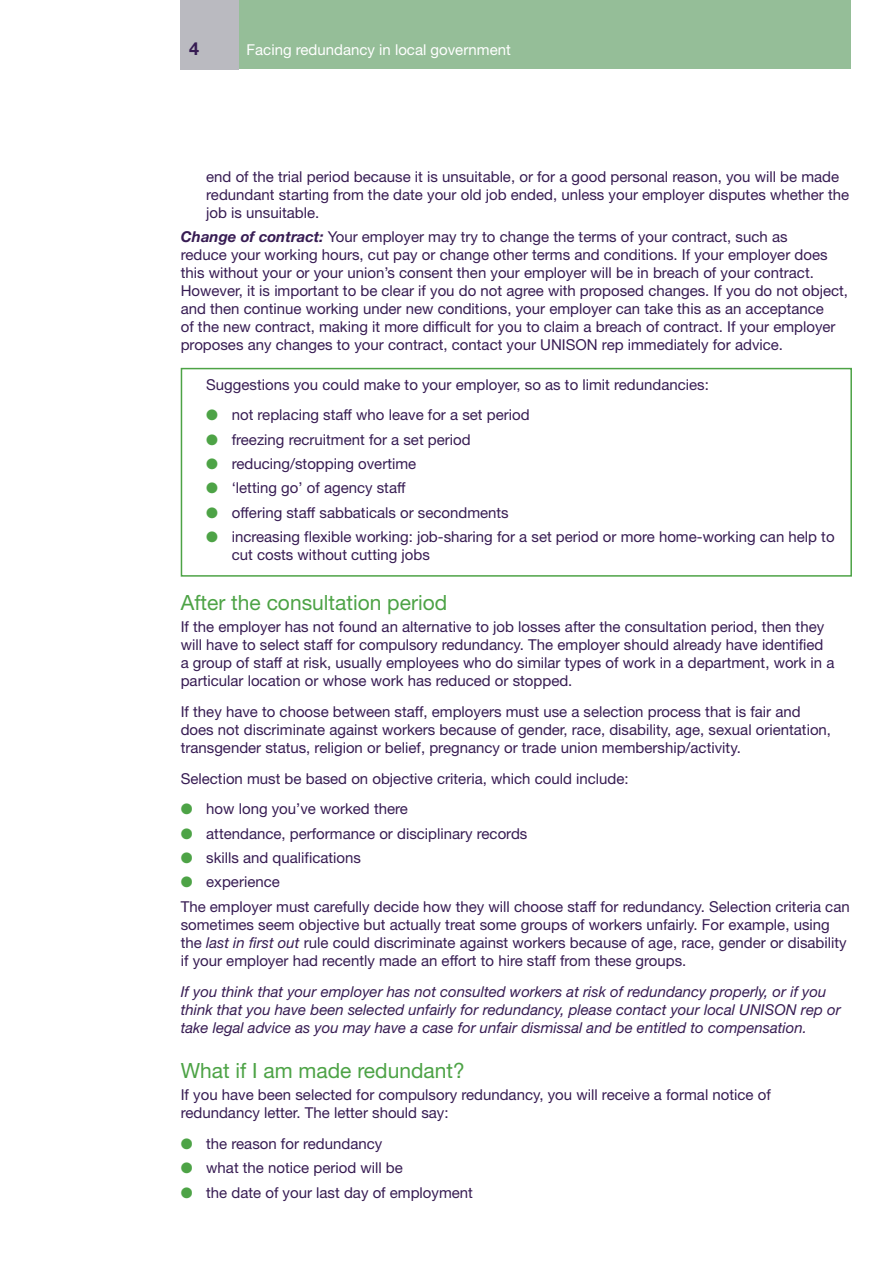
<style>
.page{position:relative;width:893px;height:1263px;background:#fff}
.page>*{position:absolute;margin:0;border:0;box-sizing:border-box;transform-origin:0 0}
.t1{font:21px "Helvetica Neue";color:#4da346}
.t2{font:700 18px "Helvetica Neue";color:#371c53}
.t3{font:15px/18px "Helvetica Neue";color:#371c53}
.t4{font:italic 15px/18px "Helvetica Neue";color:#371c53}
.t5{font:15px "Helvetica Neue";color:#fff}
.s1{font-weight:700;font-style:italic}
.s2{color:#4da346}
.s3{font-style:italic}
</style>
<div class="page">
<div style="left:238px;top:0;width:612px;height:69px;background:#95be98"></div>
<div style="left:181px;top:0;width:58px;height:69px;background:#babac0"></div>
<div style="left:181px;top:368px;width:671px;height:209px;border:2px solid #4da346"></div>
<p class="t2" style="left:189px;top:38px;width:12px">4</p>
<p class="t5" style="left:247px;top:41px;width:266px">Facing redundancy in local government</p>
<p class="t3" style="left:206px;top:167px;width:644px">end of the trial period because it is unsuitable, or for a good personal reason, you will be made redundant starting from the date your old job ended, unless your employer disputes whether the job is unsuitable.</p>
<p class="t3" style="left:181px;top:228px;width:669px"><span class="s1">Change of contract:</span> Your employer may try to change the terms of your contract, such as<br>reduce your working hours, cut pay or change other terms and conditions. If your employer does this without your or your union’s consent then your employer will be in breach of your contract.<br>However, it is important to be clear if you do not agree with proposed changes. If you do not object, and then continue working under new conditions, your employer can take this as an acceptance<br>of the new contract, making it more difficult for you to claim a breach of contract. If your employer proposes any changes to your contract, contact your UNISON rep immediately for advice.</p>
<p class="t3" style="left:206px;top:375px;width:504px">Suggestions you could make to your employer, so as to limit redundancies:</p>
<p class="t3" style="left:206px;top:406px;width:325px"><span class="s2">●</span> not replacing staff who leave for a set period</p>
<p class="t3" style="left:206px;top:430px;width:266px"><span class="s2">●</span> freezing recruitment for a set period</p>
<p class="t3" style="left:206px;top:454px;width:212px"><span class="s2">●</span> reducing/stopping overtime</p>
<p class="t3" style="left:206px;top:479px;width:201px"><span class="s2">●</span> ‘letting go’ of agency staff</p>
<p class="t3" style="left:206px;top:503px;width:304px"><span class="s2">●</span> offering staff sabbaticals or secondments</p>
<p class="t3" style="left:232px;top:528px;width:604px;text-indent:-26px"><span class="s2">●</span> increasing flexible working: job-sharing for a set period or more home-working can help to cut costs without cutting jobs</p>
<h1 class="t1" style="left:181px;top:590px;width:268px">After the consultation period</h1>
<p class="t3" style="left:181px;top:617px;width:655px">If the employer has not found an alternative to job losses after the consultation period, then they will have to select staff for compulsory redundancy. The employer should already have identified a group of staff at risk, usually employees who do similar types of work in a department, work in a particular location or whose work has reduced or stopped.</p>
<p class="t3" style="left:181px;top:702px;width:652px">If they have to choose between staff, employers must use a selection process that is fair and does not discriminate against workers because of gender, race, disability, age, sexual orientation, transgender status, religion or belief, pregnancy or trade union membership/activity.</p>
<p class="t3" style="left:181px;top:769px;width:449px">Selection must be based on objective criteria, which could include:</p>
<p class="t3" style="left:181px;top:800px;width:229px"><span class="s2">●</span> how long you’ve worked there</p>
<p class="t3" style="left:181px;top:824px;width:348px"><span class="s2">●</span> attendance, performance or disciplinary records</p>
<p class="t3" style="left:181px;top:848px;width:182px"><span class="s2">●</span> skills and qualifications</p>
<p class="t3" style="left:181px;top:870px;width:670px;line-height:24.3px"><span class="s2">●</span> experience<br>The employer must carefully decide how they will choose staff for redundancy. Selection criteria can</p>
<p class="t3" style="left:181px;top:915px;width:667px">sometimes seem objective but actually treat some groups of workers unfairly. For example, using the <span class="s3">last in first out</span> rule could discriminate against workers because of age, race, gender or disability if your employer had recently made an effort to hire staff from these groups.</p>
<p class="t4" style="left:181px;top:982px;width:661px">If you think that your employer has not consulted workers at risk of redundancy properly, or if you think that you have been selected unfairly for redundancy, please contact your local UNISON rep or take legal advice as you may have a case for unfair dismissal and be entitled to compensation.</p>
<h1 class="t1" style="left:181px;top:1058px;width:286px">What if I am made redundant?</h1>
<p class="t3" style="left:181px;top:1085px;width:592px">If you have been selected for compulsory redundancy, you will receive a formal notice of redundancy letter. The letter should say:</p>
<p class="t3" style="left:181px;top:1134px;width:203px"><span class="s2">●</span> the reason for redundancy</p>
<p class="t3" style="left:181px;top:1159px;width:224px"><span class="s2">●</span> what the notice period will be</p>
<p class="t3" style="left:181px;top:1183px;width:294px"><span class="s2">●</span> the date of your last day of employment</p>
</div>
